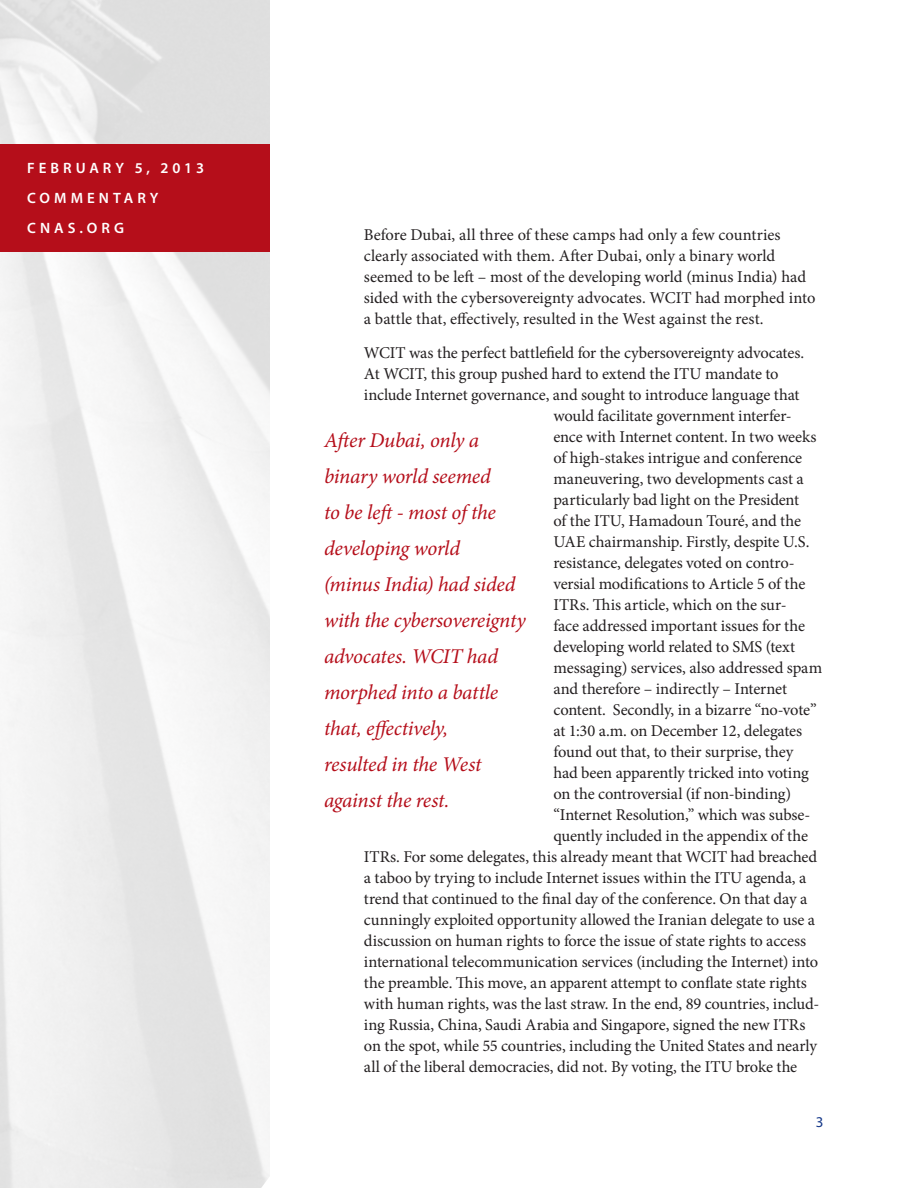
<style>
.page{position:relative;width:918px;height:1188px;background:#fff}
.page>*{position:absolute;margin:0;border:0;box-sizing:border-box;transform-origin:0 0}
.Pull_Quote{font:italic 21px/36px "Minion Pro";letter-spacing:-.015em;color:#b50e1a}
.Body_text{font:16.5px/21px "Minion Pro";letter-spacing:-.01em;color:#231f20}
.t1{font:600 15px/30px "Myriad Pro";letter-spacing:.27em;color:#fff}
.t2{font:15px "Myriad Pro";color:#153889}
</style>
<div class="page">
<img style="left:0;top:0;width:270px;height:1188px">
<div style="left:0;top:144px;width:270px;height:107px;background:#b50e1a"></div>
<p class="t1" style="left:27px;top:153px;width:178px">FEBRUARY 5, 2013<br>COMMENTARY<br>CNAS.ORG</p>
<p class="Body_text" style="left:364px;top:224px;width:453px">Before Dubai, all three of these camps had only a few countries clearly associated with them. After Dubai, only a binary world seemed to be left – most of the developing world (minus India) had sided with the cybersovereignty advocates. WCIT had morphed into a battle that, effectively, resulted in the West against the rest.</p>
<p class="Body_text" style="left:364px;top:343px;width:442px">WCIT was the perfect battlefield for the cybersovereignty advocates.</p>
<p class="Body_text" style="left:364px;top:364px;width:416px">At WCIT, this group pushed hard to extend the ITU mandate to</p>
<p class="Body_text" style="left:364px;top:385px;width:437px">include Internet governance, and sought to introduce language that</p>
<p class="Body_text" style="left:554px;top:406px;width:240px">would facilitate government interfer-</p>
<p class="Body_text" style="left:554px;top:427px;width:264px">ence with Internet content. In two weeks</p>
<p class="Body_text" style="left:554px;top:448px;width:250px">of high-stakes intrigue and conference</p>
<p class="Body_text" style="left:554px;top:469px;width:252px">maneuvering, two developments cast a</p>
<p class="Body_text" style="left:554px;top:490px;width:247px">particularly bad light on the President</p>
<p class="Body_text" style="left:554px;top:511px;width:249px">of the ITU, Hamadoun Touré, and the</p>
<p class="Body_text" style="left:554px;top:532px;width:258px">UAE chairmanship. Firstly, despite U.S.</p>
<p class="Body_text" style="left:554px;top:553px;width:243px">resistance, delegates voted on contro-</p>
<p class="Body_text" style="left:554px;top:574px;width:253px">versial modifications to Article 5 of the</p>
<p class="Body_text" style="left:554px;top:595px;width:235px">ITRs. This article, which on the sur-</p>
<p class="Body_text" style="left:554px;top:616px;width:253px">face addressed important issues for the</p>
<p class="Body_text" style="left:554px;top:637px;width:243px">developing world related to SMS (text</p>
<p class="Body_text" style="left:554px;top:658px;width:270px">messaging) services, also addressed spam</p>
<p class="Body_text" style="left:554px;top:679px;width:235px">and therefore – indirectly – Internet</p>
<p class="Body_text" style="left:554px;top:700px;width:265px">content. Secondly, in a bizarre “no-vote”</p>
<p class="Body_text" style="left:554px;top:721px;width:250px">at 1:30 a.m. on December 12, delegates</p>
<p class="Body_text" style="left:554px;top:742px;width:241px">found out that, to their surprise, they</p>
<p class="Body_text" style="left:554px;top:763px;width:257px">had been apparently tricked into voting</p>
<p class="Body_text" style="left:554px;top:784px;width:239px">on the controversial (if non-binding)</p>
<p class="Body_text" style="left:554px;top:805px;width:258px">“Internet Resolution,” which was subse-</p>
<p class="Body_text" style="left:554px;top:826px;width:256px">quently included in the appendix of the</p>
<p class="Body_text" style="left:364px;top:847px;width:455px">ITRs. For some delegates, this already meant that WCIT had breached</p>
<p class="Body_text" style="left:364px;top:868px;width:444px">a taboo by trying to include Internet issues within the ITU agenda, a</p>
<p class="Body_text" style="left:364px;top:889px;width:445px">trend that continued to the final day of the conference. On that day a</p>
<p class="Body_text" style="left:364px;top:910px;width:453px">cunningly exploited opportunity allowed the Iranian delegate to use a</p>
<p class="Body_text" style="left:364px;top:931px;width:444px">discussion on human rights to force the issue of state rights to access</p>
<p class="Body_text" style="left:364px;top:952px;width:456px">international telecommunication services (including the Internet) into</p>
<p class="Body_text" style="left:364px;top:973px;width:445px">the preamble. This move, an apparent attempt to conflate state rights</p>
<p class="Body_text" style="left:364px;top:994px;width:457px">with human rights, was the last straw. In the end, 89 countries, includ-</p>
<p class="Body_text" style="left:364px;top:1015px;width:443px">ing Russia, China, Saudi Arabia and Singapore, signed the new ITRs</p>
<p class="Body_text" style="left:364px;top:1036px;width:454px">on the spot, while 55 countries, including the United States and nearly</p>
<p class="Body_text" style="left:364px;top:1057px;width:435px">all of the liberal democracies, did not. By voting, the ITU broke the</p>
<p class="Pull_Quote" style="left:324px;top:423px;width:203px">After Dubai, only a binary world seemed<br>to be left - most of the developing world<br>(minus India) had sided with the cybersovereignty advocates. WCIT had morphed into a battle that, effectively,<br>resulted in the West against the rest.</p>
<p class="t2" style="left:816px;top:1113px;width:9px">3</p>
</div>
